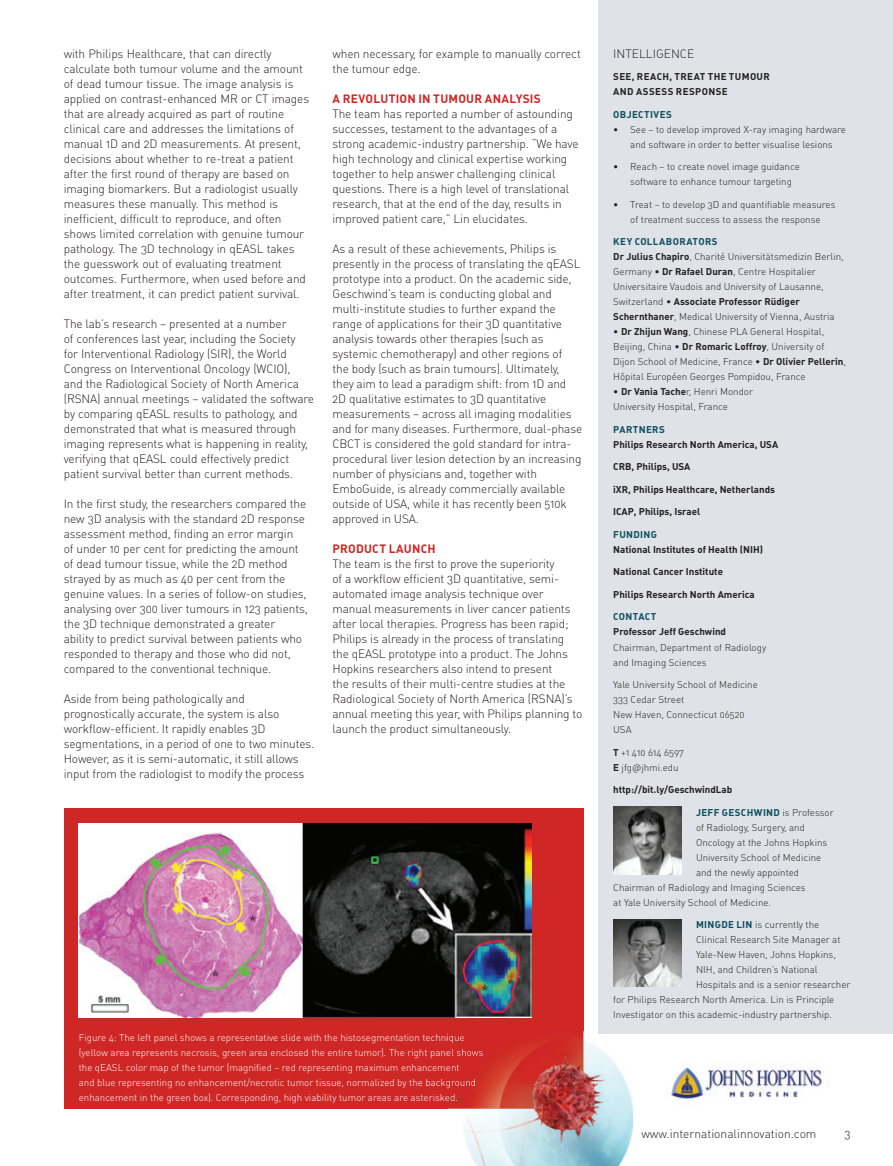
<style>
.page{position:relative;width:893px;height:1166px;background:#fff}
.page>*{position:absolute;margin:0;border:0;box-sizing:border-box;transform-origin:0 0}
.t1{font:300 12px/15px "DIN Pro";letter-spacing:-.01em;color:#231f20}
.t2{font:700 12px "DIN Pro";letter-spacing:.015em;color:#cf2725}
.t3{font:300 9.75px/15px "DIN Pro";color:#231f20}
.t4{font:300 9.75px/15px "DIN Pro";color:#fff}
.t5{font:700 9.75px "DIN Pro";color:#231f20}
.t6{font:700 9.75px "DIN Pro";letter-spacing:.035em;color:#0c4e5e}
.t7{font:700 9.75px/15px "DIN Pro";letter-spacing:.035em;color:#231f20}
.s1{font-weight:700;color:#0c4e5e}
.s2{font-weight:700}
.s3{font-weight:300;color:#231f20}
</style>
<div class="page">
<div style="left:64px;top:808px;width:519px;height:300px;background:#cf2725"></div>
<div style="left:598px;top:0;width:295px;height:1033px;background:#dfe2e6"></div>
<img style="left:613px;top:806px;width:68px;height:68px">
<img style="left:613px;top:919px;width:68px;height:67px">
<img style="left:79px;top:823px;width:452px;height:194px">
<img style="left:448px;top:1030px;width:185px;height:135px">
<img style="left:448px;top:1030px;width:135px;height:78px">
<img style="left:598px;top:1030px;width:35px;height:3px">
<img style="left:448px;top:1033px;width:16px;height:9px">
<img style="left:448px;top:1047px;width:35px;height:10px">
<svg style="left:448px;top:1062px;width:12px;height:10px"></svg>
<img style="left:448px;top:1077px;width:28px;height:10px">
<svg style="left:448px;top:1092px;width:9px;height:10px"></svg>
<img style="left:668px;top:1066px;width:155px;height:34px">
<p class="t1" style="left:64px;top:45px;width:247px">with Philips Healthcare, that can directly calculate both tumour volume and the amount of dead tumour tissue. The image analysis is applied on contrast-enhanced MR or CT images that are already acquired as part of routine clinical care and addresses the limitations of manual 1D and 2D measurements. At present, decisions about whether to re-treat a patient after the first round of therapy are based on imaging biomarkers. But a radiologist usually measures these manually. This method is inefficient, difficult to reproduce, and often shows limited correlation with genuine tumour pathology. The 3D technology in qEASL takes the guesswork out of evaluating treatment outcomes. Furthermore, when used before and after treatment, it can predict patient survival.</p>
<p class="t1" style="left:64px;top:315px;width:252px">The lab’s research – presented at a number<br>of conferences last year, including the Society<br>for Interventional Radiology (SIR), the World Congress on Interventional Oncology (WCIO),<br>and the Radiological Society of North America (RSNA) annual meetings – validated the software by comparing qEASL results to pathology, and demonstrated that what is measured through imaging represents what is happening in reality, verifying that qEASL could effectively predict patient survival better than current methods.</p>
<p class="t1" style="left:64px;top:495px;width:246px">In the first study, the researchers compared the new 3D analysis with the standard 2D response assessment method, finding an error margin<br>of under 10 per cent for predicting the amount of dead tumour tissue, while the 2D method strayed by as much as 40 per cent from the genuine values. In a series of follow-on studies, analysing over 300 liver tumours in 123 patients, the 3D technique demonstrated a greater ability to predict survival between patients who responded to therapy and those who did not, compared to the conventional technique.</p>
<p class="t1" style="left:64px;top:690px;width:252px">Aside from being pathologically and prognostically accurate, the system is also workflow-efficient. It rapidly enables 3D segmentations, in a period of one to two minutes.<br>However, as it is semi-automatic, it still allows input from the radiologist to modify the process</p>
<p class="t1" style="left:332px;top:45px;width:250px">when necessary, for example to manually correct the tumour edge.</p>
<p class="t2" style="left:333px;top:90px;width:210px">A REVOLUTION IN TUMOUR ANALYSIS</p>
<p class="t1" style="left:332px;top:105px;width:248px">The team has reported a number of astounding successes, testament to the advantages of a strong academic-industry partnership. “We have high technology and clinical expertise working together to help answer challenging clinical questions. There is a high level of translational research, that at the end of the day, results in improved patient care,” Lin elucidates.</p>
<p class="t1" style="left:332px;top:240px;width:251px">As a result of these achievements, Philips is presently in the process of translating the qEASL prototype into a product. On the academic side, Geschwind’s team is conducting global and multi-institute studies to further expand the range of applications for their 3D quantitative analysis towards other therapies (such as systemic chemotherapy) and other regions of<br>the body (such as brain tumours). Ultimately, they aim to lead a paradigm shift: from 1D and 2D qualitative estimates to 3D quantitative measurements – across all imaging modalities and for many diseases. Furthermore, dual-phase CBCT is considered the gold standard for intra&shy;procedural liver lesion detection by an increasing number of physicians and, together with EmboGuide, is already commercially available outside of USA, while it has recently been 510k approved in USA.</p>
<p class="t2" style="left:333px;top:540px;width:105px">PRODUCT LAUNCH</p>
<p class="t1" style="left:332px;top:555px;width:251px">The team is the first to prove the superiority<br>of a workflow efficient 3D quantitative, semi&shy;automated image analysis technique over manual measurements in liver cancer patients after local therapies. Progress has been rapid; Philips is already in the process of translating the qEASL prototype into a product. The Johns Hopkins researchers also intend to present<br>the results of their multi-centre studies at the Radiological Society of North America (RSNA)’s annual meeting this year, with Philips planning to launch the product simultaneously.</p>
<p class="t4" style="left:79px;top:1029px;width:406px">Figure 4: The left panel shows a representative slide with the histosegmentation technique (yellow area represents necrosis, green area enclosed the entire tumor). The right panel shows the qEASL color map of the tumor (magnified – red representing maximum enhancement<br>and blue representing no enhancement/necrotic tumor tissue, normalized by the background enhancement in the green box). Corresponding, high viability tumor areas are asterisked.</p>
<p class="t1" style="left:613px;top:45px;width:82px">INTELLIGENCE</p>
<p class="t7" style="left:613px;top:69px;width:158px">SEE, REACH, TREAT THE TUMOUR<br>AND ASSESS RESPONSE</p>
<p class="t6" style="left:613px;top:107px;width:60px">OBJECTIVES</p>
<p class="t3" style="left:613px;top:121px;width:234px;text-align:center">• See – to develop improved X-ray imaging hardware and software in order to better visualise lesions</p>
<p class="t3" style="left:630px;top:159px;width:171px;text-indent:-17px">• Reach – to create novel image guidance software to enhance tumour targeting</p>
<p class="t3" style="left:613px;top:196px;width:224px;text-align:center">• Treat – to develop 3D and quantifiable measures of treatment success to assess the response</p>
<p class="t3" style="left:613px;top:234px;width:232px"><span class="s1">KEY COLLABORATORS<br></span><span class="s2">Dr Julius Chapiro</span>, Charité Universitätsmedizin Berlin, Germany • <span class="s2">Dr Rafael Duran</span>, Centre Hospitalier Universitaire Vaudois and University of Lausanne, Switzerland • <span class="s2">Associate Professor Rüdiger Schernthaner</span>, Medical University of Vienna, Austria</p>
<p class="t3" style="left:613px;top:324px;width:234px">• <span class="s2">Dr Zhijun Wang</span>, Chinese PLA General Hospital, Beijing, China • <span class="s2">Dr Romaric Loffroy</span>, University of Dijon School of Medicine, France • <span class="s2">Dr Olivier Pellerin</span>, Hôpital Européen Georges Pompidou, France</p>
<p class="t3" style="left:613px;top:384px;width:141px">• <span class="s2">Dr Vania Tache</span>r, Henri Mondor<br>University Hospital, France</p>
<p class="t6" style="left:613px;top:422px;width:53px">PARTNERS</p>
<p class="t5" style="left:613px;top:437px;width:167px">Philips Research North America, USA</p>
<p class="t5" style="left:613px;top:460px;width:79px">CRB, Philips, USA</p>
<p class="t5" style="left:613px;top:482px;width:163px">iXR, Philips Healthcare, Netherlands</p>
<p class="t5" style="left:613px;top:505px;width:89px">ICAP, Philips, Israel</p>
<p class="t6" style="left:613px;top:527px;width:45px">FUNDING</p>
<p class="t5" style="left:613px;top:542px;width:151px">National Institutes of Health (NIH)</p>
<p class="t5" style="left:613px;top:565px;width:111px">National Cancer Institute</p>
<p class="t5" style="left:613px;top:587px;width:143px">Philips Research North America</p>
<p class="t6" style="left:613px;top:610px;width:45px">CONTACT</p>
<p class="t5" style="left:613px;top:625px;width:114px">Professor Jeff Geschwind</p>
<p class="t3" style="left:613px;top:639px;width:154px">Chairman, Department of Radiology and Imaging Sciences</p>
<p class="t3" style="left:613px;top:676px;width:146px">Yale University School of Medicine<br>333 Cedar Street<br>New Haven, Connecticut 06520<br>USA</p>
<p class="t3" style="left:613px;top:744px;width:72px"><span class="s2">T</span> +1 410 614 6597<br><span class="s2">E</span> jfg@jhmi.edu</p>
<p class="t5" style="left:613px;top:782px;width:120px">http://bit.ly/GeschwindLab</p>
<p class="t6" style="left:696px;top:805px;width:139px">JEFF GESCHWIND <span class="s3">is Professor</span></p>
<p class="t3" style="left:696px;top:819px;width:110px">of Radiology, Surgery, and</p>
<p class="t3" style="left:696px;top:834px;width:133px">Oncology at the Johns Hopkins</p>
<p class="t3" style="left:696px;top:849px;width:127px">University School of Medicine</p>
<p class="t3" style="left:696px;top:864px;width:105px">and the newly appointed</p>
<p class="t3" style="left:613px;top:879px;width:194px">Chairman of Radiology and Imaging Sciences</p>
<p class="t3" style="left:613px;top:894px;width:159px">at Yale University School of Medicine.</p>
<p class="t3" style="left:696px;top:916px;width:125px"><span class="s1">MINGDE LIN</span> is currently the</p>
<p class="t3" style="left:696px;top:931px;width:146px">Clinical Research Site Manager at</p>
<p class="t3" style="left:696px;top:946px;width:141px">Yale-New Haven, Johns Hopkins,</p>
<p class="t3" style="left:696px;top:961px;width:123px">NIH, and Children’s National</p>
<p class="t3" style="left:696px;top:976px;width:156px">Hospitals and is a senior researcher</p>
<p class="t3" style="left:613px;top:991px;width:223px">for Philips Research North America. Lin is Principle</p>
<p class="t3" style="left:613px;top:1006px;width:220px">Investigator on this academic-industry partnership.</p>
<p class="t1" style="left:641px;top:1125px;width:177px">www.internationalinnovation.com</p>
<p class="t1" style="left:844px;top:1125px;width:8px">3</p>
</div>
